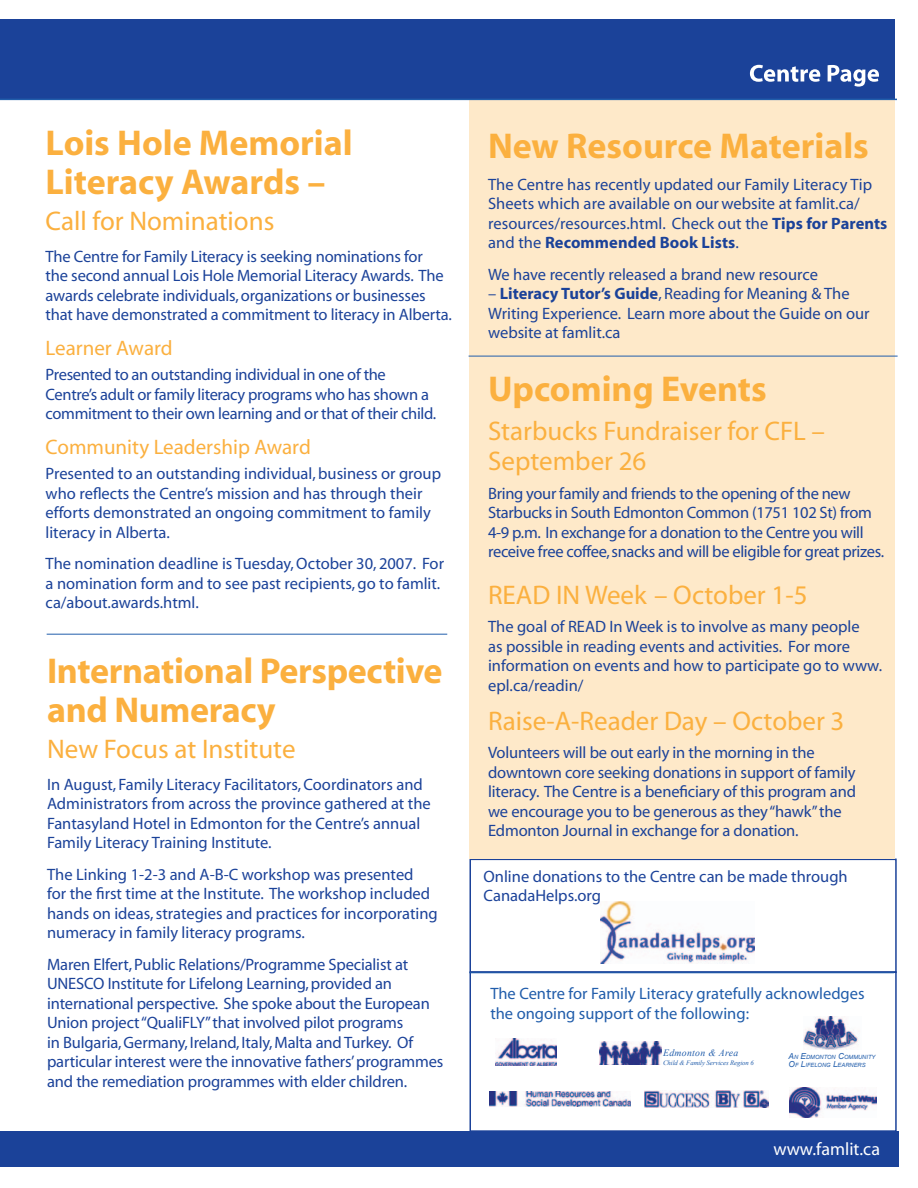
<style>
.page{position:relative;width:918px;height:1188px;background:#fff}
.page>*{position:absolute;margin:0;border:0;box-sizing:border-box;transform-origin:0 0}
.t1{font:700 36px/39px "Myriad";letter-spacing:-.005em;color:#fbb03f}
.t2{font:27px/30px "Myriad";color:#fbb03f}
.t3{font:21px "Myriad";color:#fbb03f}
.t4{font:18px "Myriad";color:#fff}
.t5{font:16.5px/19.5px "Myriad";letter-spacing:-.01em;color:#1b4299}
.t6{font:16.5px/19.5px "Myriad";color:#215dab}
.t7{font:italic 9.75px "Times New Roman";letter-spacing:.03em;color:#215dab}
.t8{font:italic 6.75px "Times New Roman";letter-spacing:-.01em;color:#215dab}
.t9{font:italic 5.85px/8.2px "Arial";color:#215dab}
.s1{font-weight:700}
.s2{font-size:8.25px}
</style>
<div class="page">
<div style="left:470px;top:859px;width:427px;height:114px;border:2px solid #1b4299"></div>
<div style="left:470px;top:97px;width:425px;height:762px;background:#fee9c9"></div>
<div style="left:0;top:20px;width:895px;height:79px;background:#1b4299"></div>
<div style="left:0;top:1131px;width:898px;height:35px;background:#1b4299"></div>
<hr style="left:0;top:99px;width:897px;height:1px;background:#215dab">
<svg style="left:750px;top:65px;width:129px;height:22px"></svg>
<hr style="left:469px;top:972px;width:425px;height:1px;background:#215dab">
<img style="left:489px;top:1091px;width:142px;height:16px">
<img style="left:496px;top:1039px;width:61px;height:27px">
<img style="left:803px;top:1017px;width:56px;height:32px">
<img style="left:599px;top:1042px;width:62px;height:23px">
<img style="left:789px;top:1087px;width:87px;height:31px">
<img style="left:644px;top:1091px;width:124px;height:16px">
<hr style="left:47px;top:634px;width:400px;height:1px;background:#215dab">
<img style="left:600px;top:901px;width:154px;height:62px">
<hr style="left:469px;top:356px;width:429px;height:1px;background:#215dab">
<h1 class="t1" style="left:46px;top:125px;width:309px">Lois Hole Memorial<br>Literacy Awards –</h1>
<h2 class="t2" style="left:46px;top:207px;width:230px">Call for Nominations</h2>
<p class="t5" style="left:46px;top:247px;width:408px">The Centre for Family Literacy is seeking nominations for<br>the second annual Lois Hole Memorial Literacy Awards. The awards celebrate individuals, organizations or businesses that have demonstrated a commitment to literacy in Alberta.</p>
<p class="t3" style="left:46px;top:337px;width:129px">Learner Award</p>
<p class="t5" style="left:46px;top:366px;width:392px">Presented to an outstanding individual in one of the<br>Centre’s adult or family literacy programs who has shown a commitment to their own learning and or that of their child.</p>
<p class="t3" style="left:46px;top:436px;width:267px">Community Leadership Award</p>
<p class="t5" style="left:46px;top:465px;width:397px">Presented to an outstanding individual, business or group who reflects the Centre’s mission and has through their efforts demonstrated an ongoing commitment to family literacy in Alberta.</p>
<p class="t5" style="left:46px;top:555px;width:400px">The nomination deadline is Tuesday, October 30, 2007. For a nomination form and to see past recipients, go to famlit. ca/about.awards.html.</p>
<h1 class="t1" style="left:47px;top:653px;width:397px">International Perspective and Numeracy</h1>
<h2 class="t2" style="left:47px;top:735px;width:250px">New Focus at Institute</h2>
<p class="t5" style="left:47px;top:775px;width:385px">In August, Family Literacy Facilitators, Coordinators and Administrators from across the province gathered at the Fantasyland Hotel in Edmonton for the Centre’s annual Family Literacy Training Institute.</p>
<p class="t5" style="left:47px;top:865px;width:392px">The Linking 1-2-3 and A-B-C workshop was presented<br>for the first time at the Institute. The workshop included hands on ideas, strategies and practices for incorporating numeracy in family literacy programs.</p>
<p class="t5" style="left:47px;top:955px;width:398px">Maren Elfert, Public Relations/Programme Specialist at UNESCO Institute for Lifelong Learning, provided an international perspective. She spoke about the European Union project “QualiFLY” that involved pilot programs<br>in Bulgaria, Germany, Ireland, Italy, Malta and Turkey. Of particular interest were the innovative fathers’ programmes and the remediation programmes with elder children.</p>
<h1 class="t1" style="left:488px;top:128px;width:382px">New Resource Materials</h1>
<p class="t5" style="left:488px;top:175px;width:401px">The Centre has recently updated our Family Literacy Tip Sheets which are available on our website at famlit.ca/ resources/resources.html. Check out the <span class="s1">Tips for Parents </span>and the <span class="s1">Recommended Book Lists</span>.</p>
<p class="t5" style="left:488px;top:265px;width:331px">We have recently released a brand new resource</p>
<p class="t5" style="left:488px;top:285px;width:383px">– <span class="s1">Literacy Tutor’s Guide</span>, Reading for Meaning &amp; The<br>Writing Experience. Learn more about the Guide on our website at famlit.ca</p>
<h1 class="t1" style="left:488px;top:371px;width:280px">Upcoming Events</h1>
<h2 class="t2" style="left:488px;top:417px;width:338px">Starbucks Fundraiser for CFL –<br>September 26</h2>
<p class="t5" style="left:488px;top:484px;width:398px">Bring your family and friends to the opening of the new Starbucks in South Edmonton Common (1751 102 St) from 4-9 p.m. In exchange for a donation to the Centre you will receive free coffee, snacks and will be eligible for great prizes.</p>
<h2 class="t2" style="left:488px;top:581px;width:321px">READ IN Week – October 1-5</h2>
<p class="t5" style="left:488px;top:618px;width:395px">The goal of READ In Week is to involve as many people<br>as possible in reading events and activities. For more information on events and how to participate go to www. epl.ca/readin/</p>
<h2 class="t2" style="left:488px;top:707px;width:358px">Raise-A-Reader Day – October 3</h2>
<p class="t5" style="left:488px;top:744px;width:369px">Volunteers will be out early in the morning in the downtown core seeking donations in support of family literacy. The Centre is a beneficiary of this program and we encourage you to be generous as they “hawk” the Edmonton Journal in exchange for a donation.</p>
<p class="t5" style="left:484px;top:867px;width:366px">Online donations to the Centre can be made through<br>CanadaHelps.org</p>
<p class="t6" style="left:490px;top:985px;width:376px">The Centre for Family Literacy gratefully acknowledges the ongoing support of the following:</p>
<p class="t9" style="left:789px;top:1053px;width:88px"><span class="s2">A</span>N <span class="s2">E</span>DMONTON <span class="s2">C</span>OMMUNITY<br><span class="s2">O</span>F <span class="s2">L</span>IFELONG <span class="s2">L</span>EARNERS</p>
<p class="t7" style="left:663px;top:1047px;width:77px">Edmonton &amp; Area</p>
<p class="t8" style="left:663px;top:1059px;width:92px">Child &amp; Family Services Region 6</p>
<p class="t4" style="left:774px;top:1140px;width:108px">www.famlit.ca</p>
</div>
